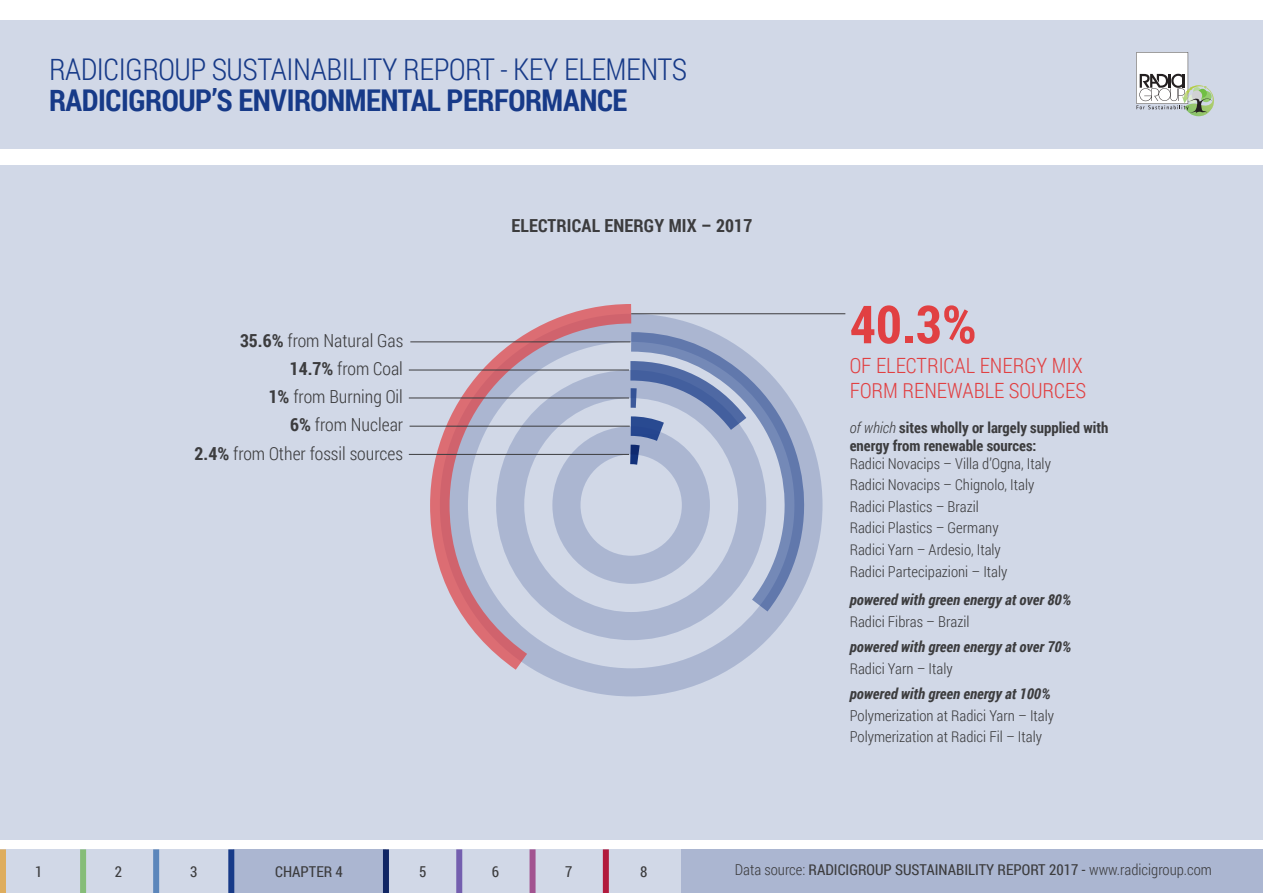
<style>
.page{position:relative;width:1263px;height:893px;background:#fff}
.page>*{position:absolute;margin:0;border:0;box-sizing:border-box;transform-origin:0 0}
.t1{font:700 52.5px "Roboto Condensed";color:#e14042}
.t2{font:300 30px "Roboto Condensed";letter-spacing:-.015em;color:#173a88}
.t3{font:700 30px "Roboto Condensed";letter-spacing:-.015em;color:#173a88}
.t4{font:300 21px/25.2px "Roboto Condensed";color:#e14042}
.t5{font:300 18px/28.3px "Roboto Condensed";color:#3c3c3e;text-align:right}
.t6{font:700 18px "Roboto Condensed";letter-spacing:.01em;color:#3c3c3e}
.t7{font:300 15px/21.6px "Roboto Condensed";color:#3c3c3e}
.t8{font:italic 700 15px "Roboto Condensed";color:#3c3c3e}
.t9{font:15px "Roboto Condensed";color:#3c3c3e}
.t10{font:700 15px/18px "Roboto Condensed";color:#3c3c3e}
.s1{font-weight:700}
.s2{font-weight:300;font-style:italic}
.s3{font-weight:300}
</style>
<div class="page">
<div style="left:0;top:849px;width:1263px;height:44px;background:#d1d8e7"></div>
<div style="left:0;top:849px;width:6px;height:44px;background:#dead5e"></div>
<div style="left:0;top:165px;width:1263px;height:675px;background:#d1d8e7"></div>
<div style="left:0;top:20px;width:1263px;height:128px;background:#d1d8e7"></div>
<div style="left:681px;top:849px;width:582px;height:44px;background:#abb6d1"></div>
<div style="left:233px;top:849px;width:152px;height:44px;background:#abb6d1"></div>
<div style="left:80px;top:849px;width:6px;height:44px;background:#86bd78"></div>
<div style="left:228px;top:849px;width:6px;height:44px;background:#173a88"></div>
<div style="left:153px;top:849px;width:6px;height:44px;background:#5c86bb"></div>
<div style="left:383px;top:849px;width:6px;height:44px;background:#112664"></div>
<div style="left:456px;top:849px;width:6px;height:44px;background:#745faf"></div>
<div style="left:529px;top:849px;width:6px;height:44px;background:#a25390"></div>
<div style="left:603px;top:849px;width:6px;height:44px;background:#b21a3c"></div>
<svg style="left:1136px;top:52px;width:78px;height:64px"></svg>
<svg style="left:535px;top:314px;width:287px;height:382px"></svg>
<svg style="left:631px;top:612px;width:135px;height:28px;fill:#abb6d1"></svg>
<svg style="left:430px;top:304px;width:201px;height:366px"></svg>
<svg style="left:631px;top:332px;width:173px;height:280px"></svg>
<svg style="left:552px;top:361px;width:194px;height:223px"></svg>
<hr style="left:631px;top:313px;width:214px;height:1px;background:#3c3c3e">
<hr style="left:410px;top:342px;width:220px;height:1px;background:#3c3c3e">
<hr style="left:409px;top:370px;width:220px;height:1px;background:#3c3c3e">
<hr style="left:409px;top:398px;width:220px;height:1px;background:#3c3c3e">
<hr style="left:410px;top:426px;width:220px;height:1px;background:#3c3c3e">
<hr style="left:409px;top:454px;width:220px;height:1px;background:#3c3c3e">
<h2 class="t2" style="left:49px;top:48px;width:640px">RADICIGROUP SUSTAINABILITY REPORT - KEY ELEMENTS</h2>
<h2 class="t3" style="left:49px;top:79px;width:580px">RADICIGROUP’S ENVIRONMENTAL PERFORMANCE</h2>
<p class="t5" style="left:240px;top:326px;width:165px"><span class="s1">35.6%</span> from Natural Gas</p>
<p class="t5" style="left:195px;top:354px;width:210px"><span class="s1">14.7%</span> from Coal<br><span class="s1">1%</span> from Burning Oil<br><span class="s1">6%</span> from Nuclear<br><span class="s1">2.4%</span> from Other fossil sources</p>
<p class="t6" style="left:511px;top:213px;width:242px">ELECTRICAL ENERGY MIX – 2017</p>
<h1 class="t1" style="left:850px;top:288px;width:128px">40.3%</h1>
<h3 class="t4" style="left:850px;top:352px;width:238px">OF ELECTRICAL ENERGY MIX<br>FORM RENEWABLE SOURCES</h3>
<p class="t10" style="left:850px;top:418px;width:260px"><span class="s2">of which</span> sites wholly or largely supplied with energy from renewable sources:</p>
<p class="t7" style="left:850px;top:452px;width:203px">Radici Novacips – Villa d’Ogna, Italy<br>Radici Novacips – Chignolo, Italy<br>Radici Plastics – Brazil<br>Radici Plastics – Germany<br>Radici Yarn – Ardesio, Italy<br>Radici Partecipazioni – Italy</p>
<p class="t8" style="left:850px;top:590px;width:223px">powered with green energy at over 80%</p>
<p class="t7" style="left:850px;top:610px;width:121px">Radici Fibras – Brazil</p>
<p class="t8" style="left:850px;top:637px;width:223px">powered with green energy at over 70%</p>
<p class="t7" style="left:850px;top:657px;width:104px">Radici Yarn – Italy</p>
<p class="t8" style="left:850px;top:683px;width:202px">powered with green energy at 100%</p>
<p class="t7" style="left:850px;top:704px;width:206px">Polymerization at Radici Yarn – Italy<br>Polymerization at Radici Fil – Italy</p>
<p class="t9" style="left:35px;top:861px;width:9px">1</p>
<p class="t9" style="left:115px;top:861px;width:9px">2</p>
<p class="t9" style="left:190px;top:861px;width:9px">3</p>
<p class="t9" style="left:275px;top:861px;width:69px">CHAPTER 4</p>
<p class="t9" style="left:419px;top:861px;width:9px">5</p>
<p class="t9" style="left:492px;top:861px;width:9px">6</p>
<p class="t9" style="left:565px;top:861px;width:9px">7</p>
<p class="t9" style="left:640px;top:861px;width:9px">8</p>
<p class="t9" style="left:735px;top:860px;width:478px"><span class="s3">Data source:</span> RADICIGROUP SUSTAINABILITY REPORT 2017 - <span class="s3">www.radicigroup.com</span></p>
</div>
